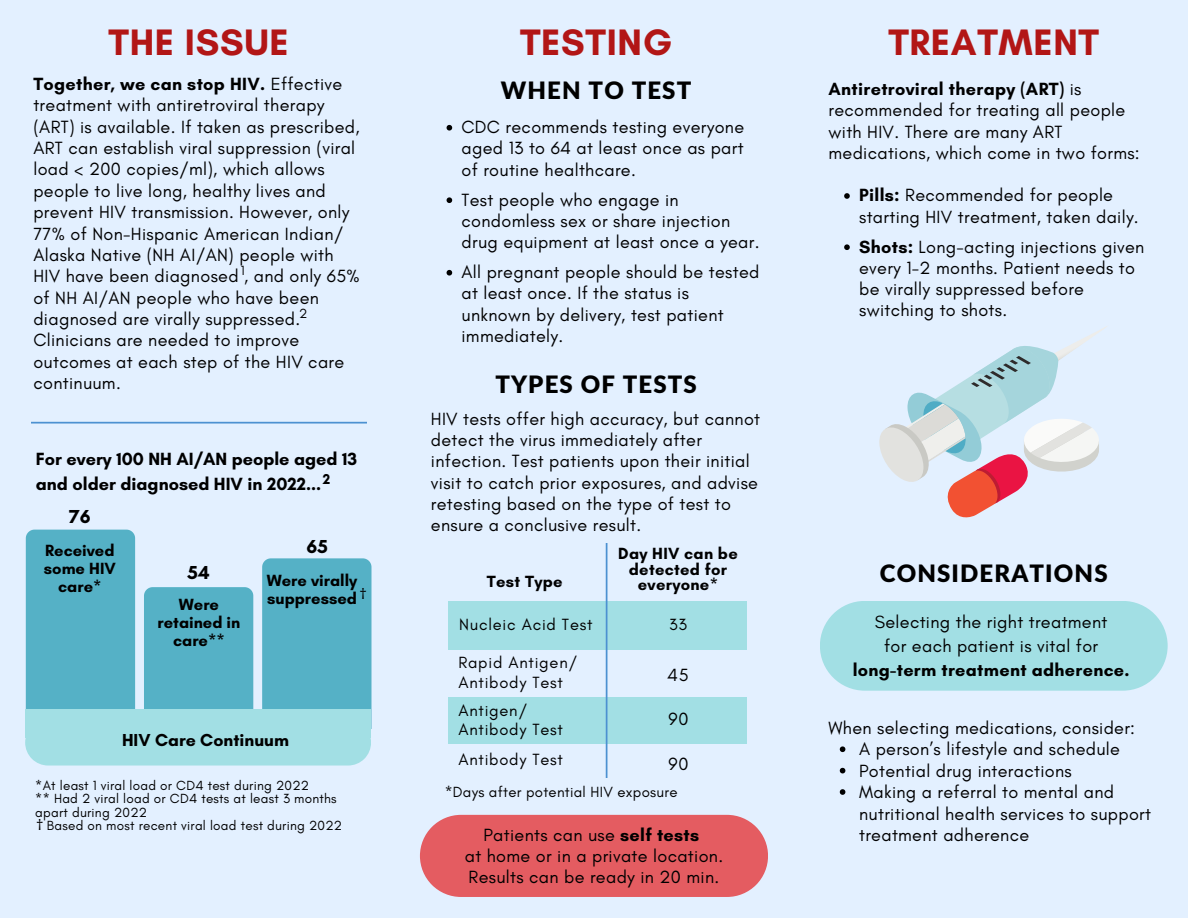
<style>
.page{position:relative;width:1188px;height:918px;background:#e3f0ff}
.page>*{position:absolute;margin:0;border:0;box-sizing:border-box;transform-origin:0 0}
.t1{font:700 37.5px "Glacial Indifference";letter-spacing:.02em;color:#b21616}
.t2{font:900 24px "Lato Latin";letter-spacing:.045em;color:#000}
.t3{font:700 19.2px "Glacial Indifference";color:#000}
.t4{font:18px/21.3px "Glacial Indifference";letter-spacing:.02em;color:#000}
.t5{font:700 18px/24.8px "Glacial Indifference";color:#000}
.t6{font:700 17.7px "Glacial Indifference";color:#000}
.t7{font:16.5px/19.2px "Glacial Indifference";letter-spacing:.045em;color:#000}
.t8{font:700 16.5px/18px "Glacial Indifference";color:#000;text-align:center}
.t9{font:700 16.5px/15.8px "Glacial Indifference";letter-spacing:.02em;color:#000;text-align:center}
.t10{font:15px "Glacial Indifference";letter-spacing:.02em;color:#000}
.t11{font:700 14.55px "Glacial Indifference";color:#000}
.t12{font:14.55px "Noto Sans";color:#000}
.t13{font:13.5px/13.5px "Glacial Indifference";letter-spacing:.02em;color:#000}
.s1{font-weight:700}
.s2{font-family:"Noto Sans";font-size:14.55px}
</style>
<div class="page">
<svg style="left:31px;top:422px;width:335px;height:2px"></svg>
<div style="left:820px;top:601px;width:348px;height:90px;background:#a2dfe4;border-radius:45px"></div>
<div style="left:448px;top:601px;width:298px;height:48px;background:#a2dfe4"></div>
<div style="left:448px;top:697px;width:298px;height:47px;background:#a2dfe4"></div>
<svg style="left:602px;top:544px;width:5px;height:234px"></svg>
<svg style="left:1098px;top:326px;width:9px;height:5px"></svg>
<svg style="left:879px;top:343px;width:220px;height:174px"></svg>
<svg style="left:25px;top:530px;width:346px;height:236px"></svg>
<div style="left:25px;top:709px;width:346px;height:29px;background:#a2dfe4"></div>
<svg style="left:844px;top:193px;width:6px;height:6px"></svg>
<svg style="left:844px;top:244px;width:6px;height:6px"></svg>
<svg style="left:840px;top:746px;width:5px;height:6px"></svg>
<svg style="left:840px;top:768px;width:5px;height:5px"></svg>
<svg style="left:840px;top:789px;width:5px;height:6px"></svg>
<svg style="left:447px;top:125px;width:5px;height:6px"></svg>
<svg style="left:447px;top:197px;width:5px;height:6px"></svg>
<svg style="left:447px;top:270px;width:5px;height:6px"></svg>
<div style="left:420px;top:815px;width:348px;height:82px;background:#e45c61"></div>
<p class="t1" style="left:109px;top:20px;width:182px">THE ISSUE</p>
<p class="t4" style="left:33px;top:73px;width:328px"><span class="s1">Together, we can stop HIV.</span> Effective treatment with antiretroviral therapy (ART) is available. If taken as prescribed, ART can establish viral suppression (viral load &lt; 200 copies/ml), which allows people to live long, healthy lives and prevent HIV transmission. However, only 77% of Non-Hispanic American Indian/ Alaska Native (NH AI/AN) people with HIV have been diagnosed , and only 65% of NH AI/AN people who have been diagnosed are virally suppressed.<br>Clinicians are needed to improve outcomes at each step of the HIV care continuum.</p>
<h4 class="t13" style="left:241px;top:264px;width:5px">1</h4>
<h4 class="t13" style="left:299px;top:306px;width:10px">2</h4>
<p class="t5" style="left:36px;top:446px;width:323px">For every 100 NH AI/AN people aged 13 and older diagnosed HIV in 2022...</p>
<p class="t11" style="left:323px;top:470px;width:9px">2</p>
<h3 class="t3" style="left:69px;top:504px;width:23px">76</h3>
<h3 class="t8" style="left:44px;top:541px;width:73px">Received some HIV care*</h3>
<p class="t3" style="left:188px;top:561px;width:23px">54</p>
<p class="t8" style="left:158px;top:595px;width:84px">Were retained in care**</p>
<p class="t3" style="left:307px;top:535px;width:23px">65</p>
<p class="t8" style="left:267px;top:571px;width:92px;text-align:left">Were virally suppressed</p>
<h2 class="t12" style="left:359px;top:584px;width:9px">†</h2>
<h1 class="t6" style="left:122px;top:729px;width:169px">HIV Care Continuum</h1>
<p class="t13" style="left:35px;top:778px;width:275px">*At least 1 viral load or CD4 test during 2022</p>
<p class="t13" style="left:35px;top:792px;width:303px">** Had 2 viral load or CD4 tests at least 3 months apart during 2022</p>
<h2 class="t13" style="left:36px;top:819px;width:308px"><span class="s2">†</span> Based on most recent viral load test during 2022</h2>
<p class="t1" style="left:520px;top:19px;width:154px">TESTING</p>
<h4 class="t2" style="left:501px;top:80px;width:192px">WHEN TO TEST</h4>
<p class="t4" style="left:462px;top:116px;width:284px;text-align:justify">CDC recommends testing everyone aged 13 to 64 at least once as part of routine healthcare.</p>
<h4 class="t4" style="left:462px;top:189px;width:300px">Test people who engage in condomless sex or share injection drug equipment at least once a year.</h4>
<h1 class="t4" style="left:462px;top:261px;width:299px">All pregnant people should be tested at least once. If the status is unknown by delivery, test patient immediately.</h1>
<h4 class="t2" style="left:495px;top:374px;width:203px">TYPES OF TESTS</h4>
<h4 class="t4" style="left:431px;top:408px;width:331px">HIV tests offer high accuracy, but cannot detect the virus immediately after infection. Test patients upon their initial visit to catch prior exposures, and advise retesting based on the type of test to ensure a conclusive result.</h4>
<h4 class="t9" style="left:487px;top:573px;width:77px">Test Type</h4>
<h3 class="t7" style="left:459px;top:615px;width:135px">Nucleic Acid Test</h3>
<p class="t7" style="left:458px;top:653px;width:120px">Rapid Antigen/<br>Antibody Test</p>
<p class="t7" style="left:458px;top:701px;width:106px">Antigen/<br>Antibody Test</p>
<p class="t7" style="left:458px;top:750px;width:106px">Antibody Test</p>
<p class="t9" style="left:618px;top:545px;width:121px">Day HIV can be detected for everyone*</p>
<p class="t7" style="left:669px;top:615px;width:19px">33</p>
<h3 class="t4" style="left:667px;top:664px;width:23px">45</h3>
<h3 class="t4" style="left:668px;top:708px;width:22px">90</h3>
<p class="t4" style="left:668px;top:753px;width:22px">90</p>
<p class="t10" style="left:445px;top:783px;width:234px">*Days after potential HIV exposure</p>
<h4 class="t4" style="left:465px;top:824px;width:260px;text-align:center">Patients can use <span class="s1">self tests<br></span>at home or in a private location.<br>Results can be ready in 20 min.</h4>
<h4 class="t1" style="left:888px;top:19px;width:212px">TREATMENT</h4>
<p class="t4" style="left:829px;top:78px;width:313px"><span class="s1">Antiretroviral therapy (ART)</span> is recommended for treating all people with HIV. There are many ART medications, which come in two forms:</p>
<p class="t4" style="left:859px;top:184px;width:281px"><span class="s1">Pills:</span> Recommended for people starting HIV treatment, taken daily.</p>
<h2 class="t4" style="left:859px;top:236px;width:287px"><span class="s1">Shots:</span> Long-acting injections given every 1-2 months. Patient needs to be virally suppressed before switching to shots.</h2>
<p class="t2" style="left:880px;top:563px;width:229px">CONSIDERATIONS</p>
<h1 class="t4" style="left:853px;top:610px;width:278px;line-height:23.7px;text-align:center">Selecting the right treatment<br>for each patient is vital for <span class="s1">long-term treatment adherence.</span></h1>
<h4 class="t4" style="left:829px;top:717px;width:308px">When selecting medications, consider:</h4>
<p class="t4" style="left:859px;top:739px;width:262px">A person’s lifestyle and schedule</p>
<h3 class="t4" style="left:859px;top:760px;width:214px">Potential drug interactions</h3>
<h3 class="t4" style="left:859px;top:781px;width:293px">Making a referral to mental and nutritional health services to support treatment adherence</h3>
</div>
